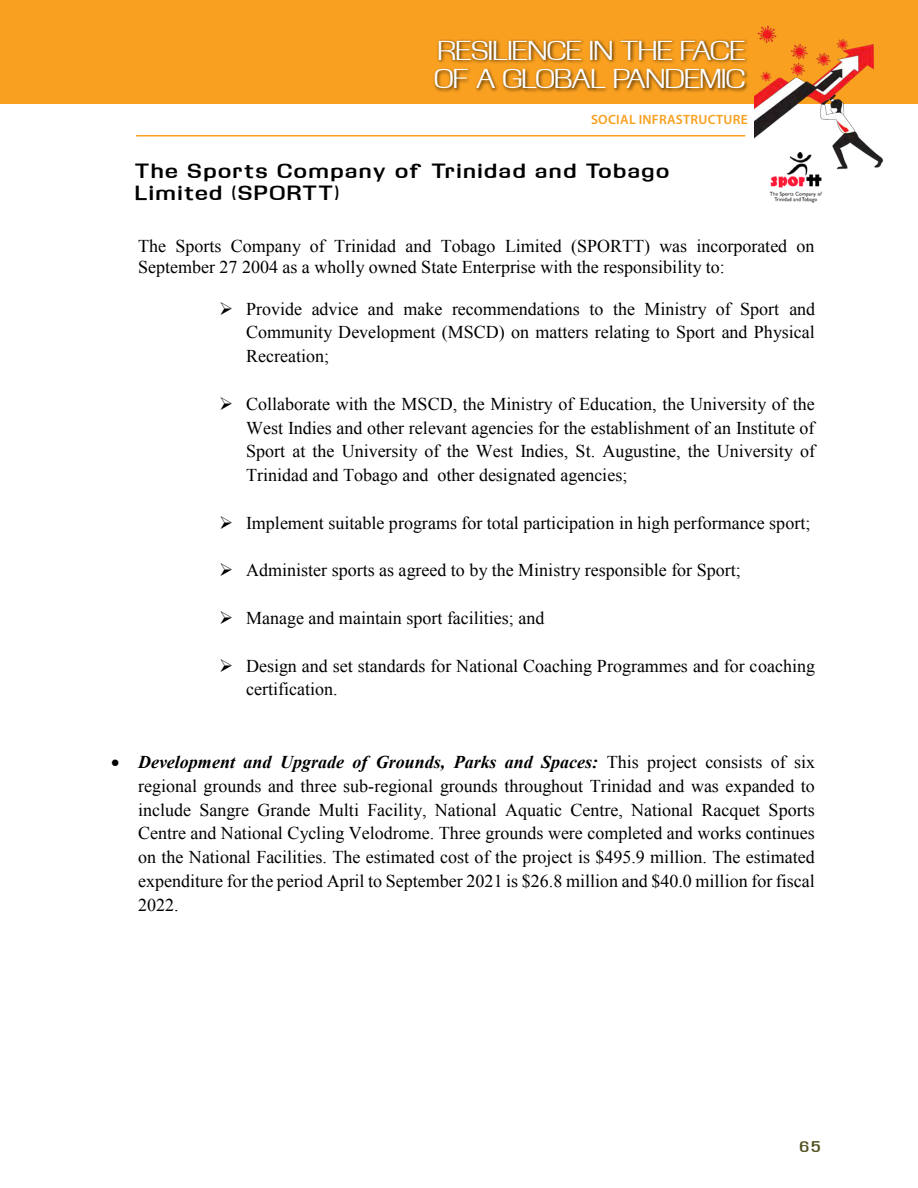
<style>
.page{position:relative;width:918px;height:1188px;background:#fff}
.page>*{position:absolute;margin:0;border:0;box-sizing:border-box;transform-origin:0 0}
.t1{font:24px/28.8px "Kasse FLF";color:#fff}
.t2{font:18px/23.9px "Times New Roman";color:#000;text-align:justify}
.Company_Names{font:700 18px/21.6px "Kasse FLF";letter-spacing:.12em;color:#000}
.t3{font:600 13.5px "Myriad Pro";letter-spacing:.02em;color:#f9a020}
.t4{font:700 13.5px "Kasse FLF";color:#524f20;scale:.95 1}
.s1{font-weight:700;font-style:italic}
</style>
<div class="page">
<div style="left:0;top:0;width:918px;height:104px;background:#f9a020"></div>
<div style="left:432px;top:39px;width:317px;height:54px;background:#000;opacity:.75"></div>
<img style="left:755px;top:25px;width:129px;height:145px">
<hr style="left:136px;top:135px;width:609px;height:1px;background:#f9a020">
<img style="left:769px;top:153px;width:55px;height:49px">
<h1 class="t1" style="left:434px;top:35px;width:312px">RESILIENCE IN THE FACE<br>OF A GLOBAL PANDEMIC</h1>
<p class="t3" style="left:591px;top:110px;width:158px">SOCIAL INFRASTRUCTURE</p>
<p class="Company_Names" style="left:135px;top:160px;width:535px">The Sports Company of Trinidad and Tobago<br>Limited (SPORTT)</p>
<p class="t2" style="left:138px;top:236px;width:678px;line-height:20.7px">The Sports Company of Trinidad and Tobago Limited (SPORTT) was incorporated on<br>September 27 2004 as a wholly owned State Enterprise with the responsibility to:</p>
<p class="t2" style="left:246px;top:296px;width:571px;text-indent:-27px">➢ Provide advice and make recommendations to the Ministry of Sport and Community Development (MSCD) on matters relating to Sport and Physical Recreation;</p>
<p class="t2" style="left:246px;top:392px;width:570px;text-indent:-27px">➢ Collaborate with the MSCD, the Ministry of Education, the University of the West Indies and other relevant agencies for the establishment of an Institute of Sport at the University of the West Indies, St. Augustine, the University of Trinidad and Tobago and other designated agencies;</p>
<p class="t2" style="left:219px;top:511px;width:593px">➢ Implement suitable programs for total participation in high performance sport;</p>
<p class="t2" style="left:219px;top:558px;width:523px">➢ Administer sports as agreed to by the Ministry responsible for Sport;</p>
<p class="t2" style="left:219px;top:606px;width:327px">➢ Manage and maintain sport facilities; and</p>
<p class="t2" style="left:246px;top:654px;width:571px;text-indent:-27px">➢ Design and set standards for National Coaching Programmes and for coaching certification.</p>
<p class="t2" style="left:138px;top:750px;width:678px;text-indent:-27px">• <span class="s1">Development and Upgrade of Grounds, Parks and Spaces:</span> This project consists of six regional grounds and three sub-regional grounds throughout Trinidad and was expanded to include Sangre Grande Multi Facility, National Aquatic Centre, National Racquet Sports Centre and National Cycling Velodrome. Three grounds were completed and works continues on the National Facilities. The estimated cost of the project is $495.9 million. The estimated expenditure for the period April to September 2021 is $26.8 million and $40.0 million for fiscal 2022.</p>
<p class="t4" style="left:800px;top:1137px;width:23px">65</p>
</div>
